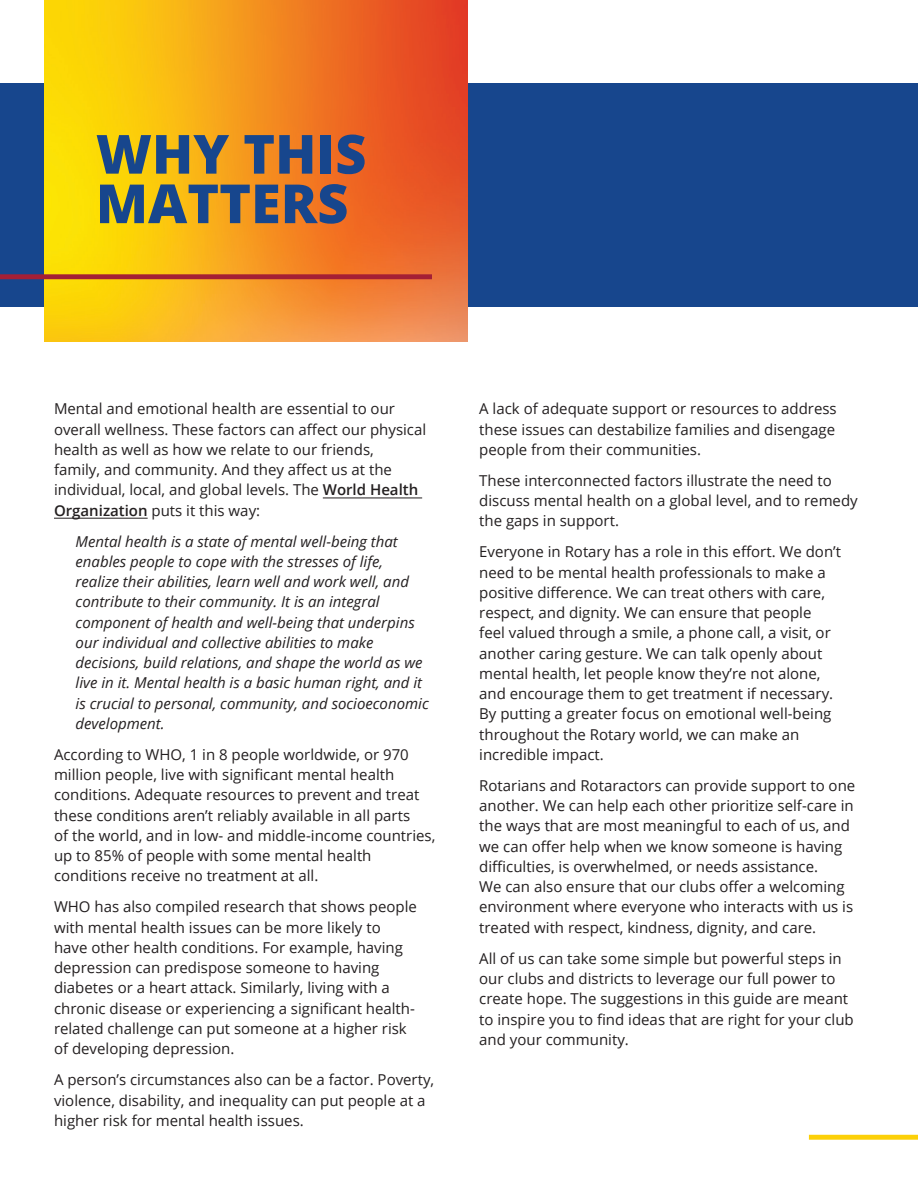
<style>
.page{position:relative;width:918px;height:1188px;background:#fff}
.page>*{position:absolute;margin:0;border:0;box-sizing:border-box;transform-origin:0 0}
.t1{font:800 54px/49.5px "Open Sans";color:#17468d}
.t2{font:15px/20.2px "Open Sans";color:#231f20}
.t3{font:italic 15px/20.2px "Open Sans";color:#231f20}
.s1{font-weight:600}
</style>
<div class="page">
<div style="left:0;top:83px;width:918px;height:224px;background:#17468d"></div>
<img style="left:44px;top:0;width:423px;height:341px">
<hr style="left:323px;top:498px;width:99px;height:1px;background:#231f20">
<hr style="left:54px;top:518px;width:94px;height:1px;background:#231f20">
<div style="left:0;top:274px;width:432px;height:5px;background:#a41f35"></div>
<div style="left:809px;top:1135px;width:109px;height:5px;background:#fcd008"></div>
<h1 class="t1" style="left:96px;top:126px;width:272px">WHY THIS<br>MATTERS</h1>
<p class="t2" style="left:54px;top:398px;width:374px">Mental and emotional health are essential to our overall wellness. These factors can affect our physical health as well as how we relate to our friends,<br>family, and community. And they affect us at the individual, local, and global levels. The <span class="s1">World Health Organization</span> puts it this way:</p>
<p class="t3" style="left:76px;top:531px;width:355px">Mental health is a state of mental well-being that enables people to cope with the stresses of life, realize their abilities, learn well and work well, and contribute to their community. It is an integral component of health and well-being that underpins our individual and collective abilities to make decisions, build relations, and shape the world as we live in it. Mental health is a basic human right, and it is crucial to personal, community, and socioeconomic development.</p>
<p class="t2" style="left:54px;top:744px;width:383px">According to WHO, 1 in 8 people worldwide, or 970 million people, live with significant mental health conditions. Adequate resources to prevent and treat these conditions aren’t reliably available in all parts<br>of the world, and in low- and middle-income countries, up to 85% of people with some mental health conditions receive no treatment at all.</p>
<p class="t2" style="left:54px;top:897px;width:364px">WHO has also compiled research that shows people with mental health issues can be more likely to have other health conditions. For example, having depression can predispose someone to having diabetes or a heart attack. Similarly, living with a chronic disease or experiencing a significant health&shy;related challenge can put someone at a higher risk of developing depression.</p>
<p class="t2" style="left:54px;top:1069px;width:382px">A person’s circumstances also can be a factor. Poverty, violence, disability, and inequality can put people at a higher risk for mental health issues.</p>
<p class="t2" style="left:479px;top:398px;width:359px;text-align:justify">A lack of adequate support or resources to address these issues can destabilize families and disengage people from their communities.</p>
<p class="t2" style="left:479px;top:470px;width:380px">These interconnected factors illustrate the need to discuss mental health on a global level, and to remedy the gaps in support.</p>
<p class="t2" style="left:479px;top:541px;width:363px">Everyone in Rotary has a role in this effort. We don’t need to be mental health professionals to make a positive difference. We can treat others with care, respect, and dignity. We can ensure that people<br>feel valued through a smile, a phone call, a visit, or another caring gesture. We can talk openly about mental health, let people know they’re not alone, and encourage them to get treatment if necessary.<br>By putting a greater focus on emotional well-being throughout the Rotary world, we can make an incredible impact.</p>
<p class="t2" style="left:479px;top:775px;width:378px">Rotarians and Rotaractors can provide support to one another. We can help each other prioritize self-care in the ways that are most meaningful to each of us, and we can offer help when we know someone is having difficulties, is overwhelmed, or needs assistance.<br>We can also ensure that our clubs offer a welcoming environment where everyone who interacts with us is treated with respect, kindness, dignity, and care.</p>
<p class="t2" style="left:479px;top:948px;width:376px">All of us can take some simple but powerful steps in our clubs and districts to leverage our full power to create hope. The suggestions in this guide are meant to inspire you to find ideas that are right for your club and your community.</p>
</div>
